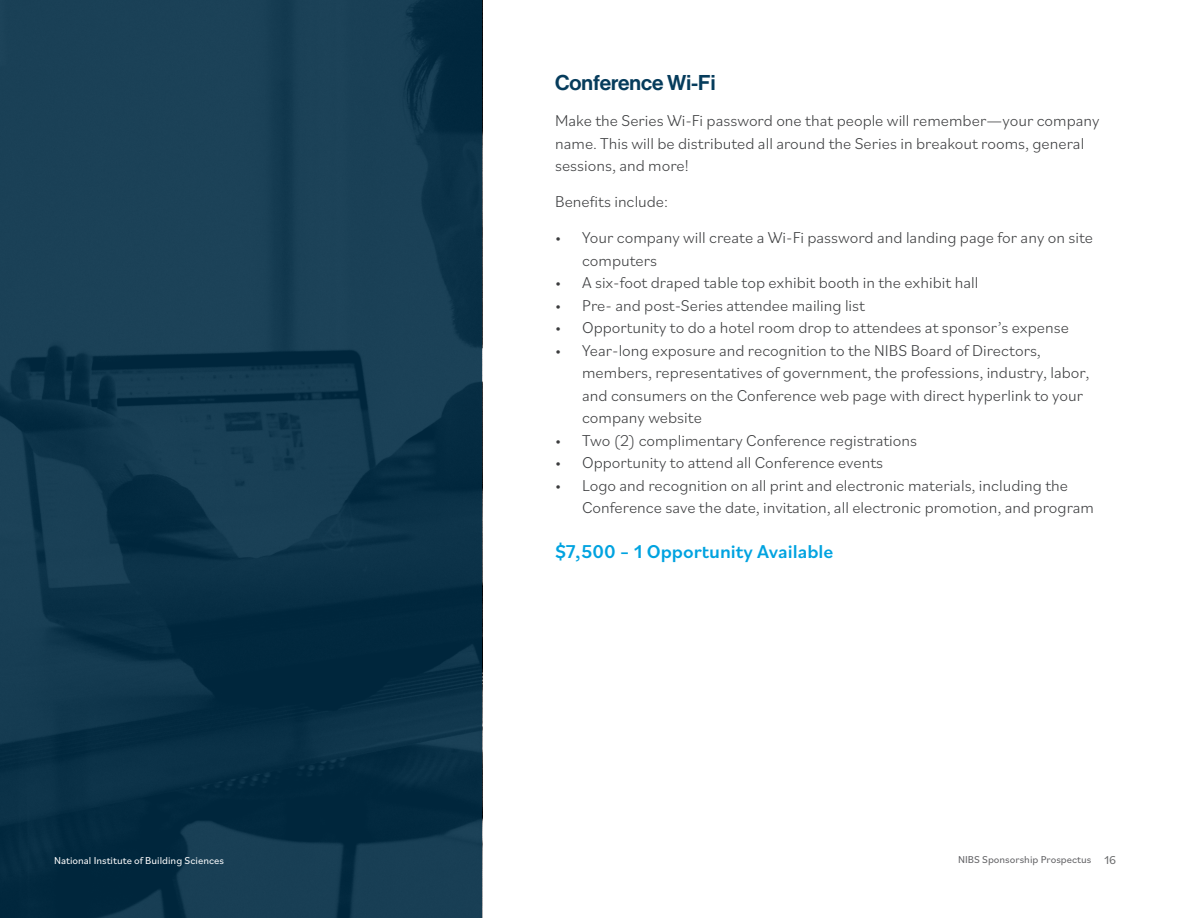
<style>
.page{position:relative;width:1188px;height:918px;background:#fff}
.page>*{position:absolute;margin:0;border:0;box-sizing:border-box;transform-origin:0 0}
.t1{font:21px "N Haas Grotesk DS Pro 65 Md";color:#063c5c}
.Blue_Highlight{font:500 19.5px "Bilo";color:#00a3e0}
.Body{font:300 16.5px/22.5px "Bilo";color:#3b3c3e}
.t2{font:10.5px "Bilo";color:#fff}
.t3{font:10.5px "Bilo";color:#616164}
.s1{font-size:12px;color:#6a6b6c}
</style>
<div class="page">
<svg style="left:0;top:0;width:482px;height:918px;background:#10374d"></svg>
<p class="t1" style="left:555px;top:71px;width:162px">Conference Wi-Fi</p>
<p class="Body" style="left:555px;top:109px;width:546px">Make the Series Wi-Fi password one that people will remember—your company name. This will be distributed all around the Series in breakout rooms, general sessions, and more!</p>
<p class="Body" style="left:555px;top:190px;width:115px">Benefits include:</p>
<p class="Body" style="left:582px;top:226px;width:512px;text-indent:-27px">• Your company will create a Wi-Fi password and landing page for any on site computers</p>
<p class="Body" style="left:555px;top:271px;width:425px">• A six-foot draped table top exhibit booth in the exhibit hall</p>
<p class="Body" style="left:555px;top:293px;width:311px">• Pre- and post-Series attendee mailing list</p>
<p class="Body" style="left:555px;top:316px;width:515px">• Opportunity to do a hotel room drop to attendees at sponsor’s expense</p>
<p class="Body" style="left:582px;top:338px;width:509px;text-indent:-27px">• Year-long exposure and recognition to the NIBS Board of Directors, members, representatives of government, the professions, industry, labor, and consumers on the Conference web page with direct hyperlink to your company website</p>
<p class="Body" style="left:555px;top:428px;width:364px">• Two (2) complimentary Conference registrations</p>
<p class="Body" style="left:555px;top:451px;width:330px">• Opportunity to attend all Conference events</p>
<p class="Body" style="left:582px;top:473px;width:514px;text-indent:-27px">• Logo and recognition on all print and electronic materials, including the<br>Conference save the date, invitation, all electronic promotion, and program</p>
<p class="Blue_Highlight" style="left:555px;top:539px;width:280px">$7,500 – 1 Opportunity Available</p>
<p class="t2" style="left:54px;top:853px;width:172px">National Institute of Building Sciences</p>
<p class="t3" style="left:958px;top:852px;width:159px">NIBS Sponsorship Prospectus <span class="s1">16</span></p>
</div>
